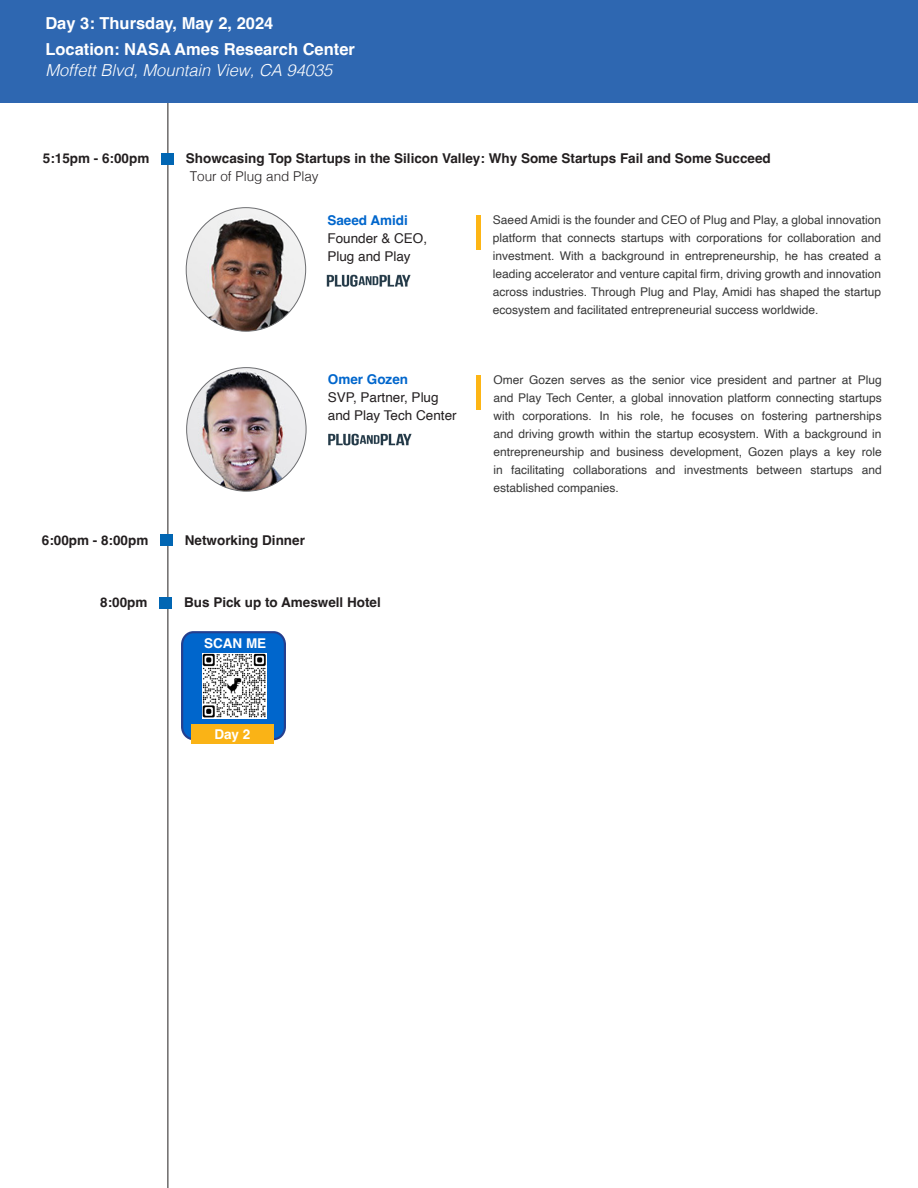
<style>
.page{position:relative;width:918px;height:1188px;background:#fff}
.page>*{position:absolute;margin:0;border:0;box-sizing:border-box;transform-origin:0 0}
.t1{font:700 16.5px "Helvetica";color:#fff}
.t2{font:italic 300 16.5px "Helvetica";color:#fff}
.t3{font:700 13.5px "Helvetica";color:#231f20}
.t4{font:13.5px/18px "Helvetica";color:#231f20}
.t5{font:700 13.5px "Helvetica";color:#06c}
.t6{font:300 13.5px "Helvetica";color:#231f20}
.t7{font:700 13.5px "Helvetica";color:#fff}
.t8{font:12px/18px "Helvetica";color:#383838;text-align:justify}
</style>
<div class="page">
<hr style="left:168px;top:71px;width:1px;height:1117px;background:#231f20">
<div style="left:160px;top:534px;width:13px;height:12px;background:#0166b3"></div>
<div style="left:161px;top:153px;width:13px;height:12px;background:#0166b3"></div>
<div style="left:476px;top:375px;width:5px;height:34px;background:#fdb515"></div>
<img style="left:187px;top:368px;width:119px;height:123px">
<hr style="left:476px;top:215px;width:4px;height:34px;background:#fdb515">
<img style="left:186px;top:208px;width:119px;height:123px">
<div style="left:0;top:0;width:918px;height:103px;background:#2e67b1"></div>
<img style="left:326px;top:274px;width:85px;height:13px">
<img style="left:329px;top:433px;width:83px;height:13px">
<div style="left:159px;top:597px;width:13px;height:12px;background:#0166b3"></div>
<div style="left:182px;top:632px;width:103px;height:107px;background:#06c;border-radius:12px"></div>
<div style="left:181px;top:631px;width:105px;height:109px;border:2px solid #253f8e;border-radius:12px"></div>
<img style="left:202px;top:653px;width:65px;height:65px">
<div style="left:192px;top:724px;width:82px;height:20px;background:#fab316"></div>
<p class="t1" style="left:45px;top:14px;width:230px">Day 3: Thursday, May 2, 2024</p>
<p class="t1" style="left:45px;top:39px;width:311px">Location: NASA Ames Research Center</p>
<p class="t2" style="left:45px;top:56px;width:289px">Moffett Blvd, Mountain View, CA 94035</p>
<p class="t3" style="left:43px;top:150px;width:108px">5:15pm - 6:00pm</p>
<p class="t3" style="left:186px;top:150px;width:586px">Showcasing Top Startups in the Silicon Valley: Why Some Startups Fail and Some Succeed</p>
<p class="t6" style="left:190px;top:165px;width:131px">Tour of Plug and Play</p>
<p class="t5" style="left:327px;top:212px;width:82px">Saeed Amidi</p>
<p class="t4" style="left:327px;top:230px;width:101px">Founder &amp; CEO,</p>
<p class="t4" style="left:327px;top:248px;width:85px">Plug and Play</p>
<p class="t5" style="left:328px;top:371px;width:82px">Omer Gozen</p>
<p class="t4" style="left:328px;top:388px;width:130px">SVP, Partner, Plug and Play Tech Center</p>
<p class="t3" style="left:42px;top:532px;width:108px">6:00pm - 8:00pm</p>
<p class="t3" style="left:185px;top:532px;width:122px">Networking Dinner</p>
<p class="t3" style="left:100px;top:594px;width:49px">8:00pm</p>
<p class="t3" style="left:184px;top:594px;width:198px">Bus Pick up to Ameswell Hotel</p>
<p class="t7" style="left:204px;top:635px;width:64px">SCAN ME</p>
<p class="t7" style="left:214px;top:726px;width:38px">Day 2</p>
<p class="t8" style="left:493px;top:211px;width:390px">Saeed Amidi is the founder and CEO of Plug and Play, a global innovation platform that connects startups with corporations for collaboration and investment. With a background in entrepreneurship, he has created a leading accelerator and venture capital firm, driving growth and innovation across industries. Through Plug and Play, Amidi has shaped the startup ecosystem and facilitated entrepreneurial success worldwide.</p>
<p class="t8" style="left:493px;top:371px;width:390px">Omer Gozen serves as the senior vice president and partner at Plug and Play Tech Center, a global innovation platform connecting startups with corporations. In his role, he focuses on fostering partnerships and driving growth within the startup ecosystem. With a background in entrepreneurship and business development, Gozen plays a key role in facilitating collaborations and investments between startups and established companies.</p>
</div>
